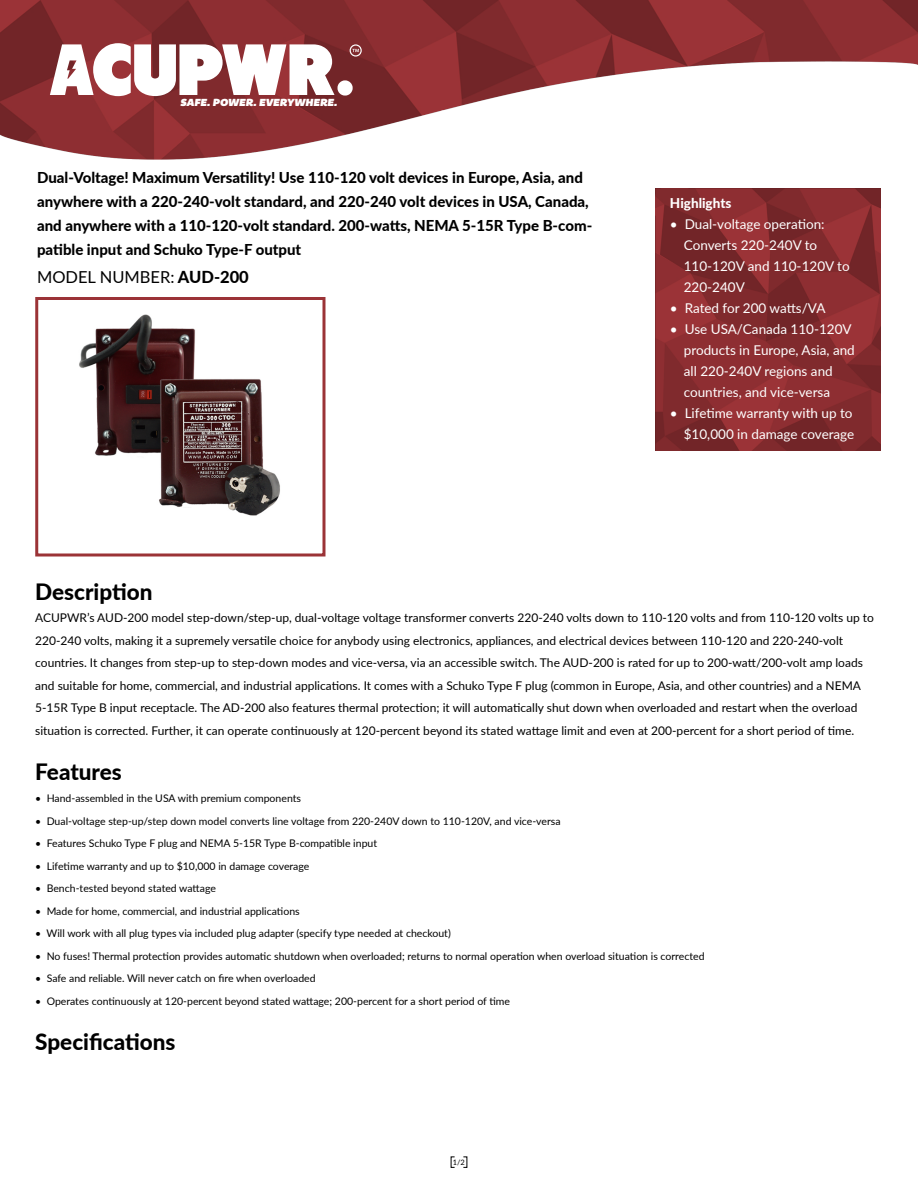
<style>
.page{position:relative;width:918px;height:1188px;background:#fff}
.page>*{position:absolute;margin:0;border:0;box-sizing:border-box;transform-origin:0 0}
.t1{font:800 22.5px "Lato";color:#000}
.t2{font:16.5px "Lato";color:#000}
.t3{font:800 15px/24px "Lato";color:#000}
.t4{font:13.5px/21px "Lato";color:#fff}
.t5{font:800 13.5px "Lato";color:#fff}
.t6{font:12px/22.5px "Lato";color:#000}
.t7{font:10.5px "Lato";color:#000}
.t8{font:italic 10.5px "Bemio";color:#fff}
.t9{font:7.5px "Lato";color:#000}
.s1{font-weight:800}
</style>
<div class="page">
<img style="left:0;top:0;width:918px;height:373px">
<img style="left:656px;top:188px;width:225px;height:263px">
<img style="left:2px;top:242px;width:360px;height:315px">
<div style="left:35px;top:297px;width:290px;height:259px;border:3px solid #9b3337"></div>
<svg style="left:50px;top:43px;width:312px;height:53px"></svg>
<p class="t8" style="left:180px;top:94px;width:158px">SAFE. POWER. EVERYWHERE.</p>
<p class="t3" style="left:37px;top:165px;width:557px">Dual-Voltage! Maximum Versatility! Use 110-120 volt devices in Europe, Asia, and anywhere with a 220-240-volt standard, and 220-240 volt devices in USA, Canada, and anywhere with a 110-120-volt standard. 200-watts, NEMA 5-15R Type B-com&shy;patible input and Schuko Type-F output</p>
<h2 class="t2" style="left:37px;top:266px;width:213px">MODEL NUMBER: <span class="s1">AUD-200</span></h2>
<p class="t5" style="left:670px;top:193px;width:63px">Highlights</p>
<p class="t4" style="left:684px;top:213px;width:167px;text-indent:-14px">• Dual-voltage operation:<br>Converts 220-240V to<br>110-120V and 110-120V to<br>220-240V</p>
<p class="t4" style="left:670px;top:297px;width:157px">• Rated for 200 watts/VA</p>
<p class="t4" style="left:684px;top:318px;width:173px;text-indent:-14px">• Use USA/Canada 110-120V products in Europe, Asia, and all 220-240V regions and countries, and vice-versa</p>
<p class="t4" style="left:670px;top:402px;width:186px;text-align:right">• Lifetime warranty with up to $10,000 in damage coverage</p>
<h1 class="t1" style="left:35px;top:575px;width:119px">Description</h1>
<p class="t6" style="left:35px;top:606px;width:840px">ACUPWR’s AUD-200 model step-down/step-up, dual-voltage voltage transformer converts 220-240 volts down to 110-120 volts and from 110-120 volts up to 220-240 volts, making it a supremely versatile choice for anybody using electronics, appliances, and electrical devices between 110-120 and 220-240-volt countries. It changes from step-up to step-down modes and vice-versa, via an accessible switch. The AUD-200 is rated for up to 200-watt/200-volt amp loads and suitable for home, commercial, and industrial applications. It comes with a Schuko Type F plug (common in Europe, Asia, and other countries) and a NEMA 5-15R Type B input receptacle. The AD-200 also features thermal protection; it will automatically shut down when overloaded and restart when the overload situation is corrected. Further, it can operate continuously at 120-percent beyond its stated wattage limit and even at 200-percent for a short period of time.</p>
<h1 class="t1" style="left:35px;top:755px;width:88px">Features</h1>
<p class="t7" style="left:35px;top:791px;width:267px">• Hand-assembled in the USA with premium components</p>
<p class="t7" style="left:35px;top:813px;width:527px">• Dual-voltage step-up/step down model converts line voltage from 220-240V down to 110-120V, and vice-versa</p>
<p class="t7" style="left:35px;top:836px;width:343px">• Features Schuko Type F plug and NEMA 5-15R Type B-compatible input</p>
<p class="t7" style="left:35px;top:858px;width:276px">• Lifetime warranty and up to $10,000 in damage coverage</p>
<p class="t7" style="left:35px;top:881px;width:182px">• Bench-tested beyond stated wattage</p>
<p class="t7" style="left:35px;top:903px;width:266px">• Made for home, commercial, and industrial applications</p>
<p class="t7" style="left:35px;top:926px;width:417px">• Will work with all plug types via included plug adapter (specify type needed at checkout)</p>
<p class="t7" style="left:35px;top:948px;width:671px">• No fuses! Thermal protection provides automatic shutdown when overloaded; returns to normal operation when overload situation is corrected</p>
<p class="t7" style="left:35px;top:971px;width:282px">• Safe and reliable. Will never catch on fire when overloaded</p>
<p class="t7" style="left:35px;top:993px;width:476px">• Operates continuously at 120-percent beyond stated wattage; 200-percent for a short period of time</p>
<h1 class="t1" style="left:35px;top:1025px;width:142px">Specifications</h1>
<p class="t9" style="left:453px;top:1156px;width:14px">1/2</p>
</div>
